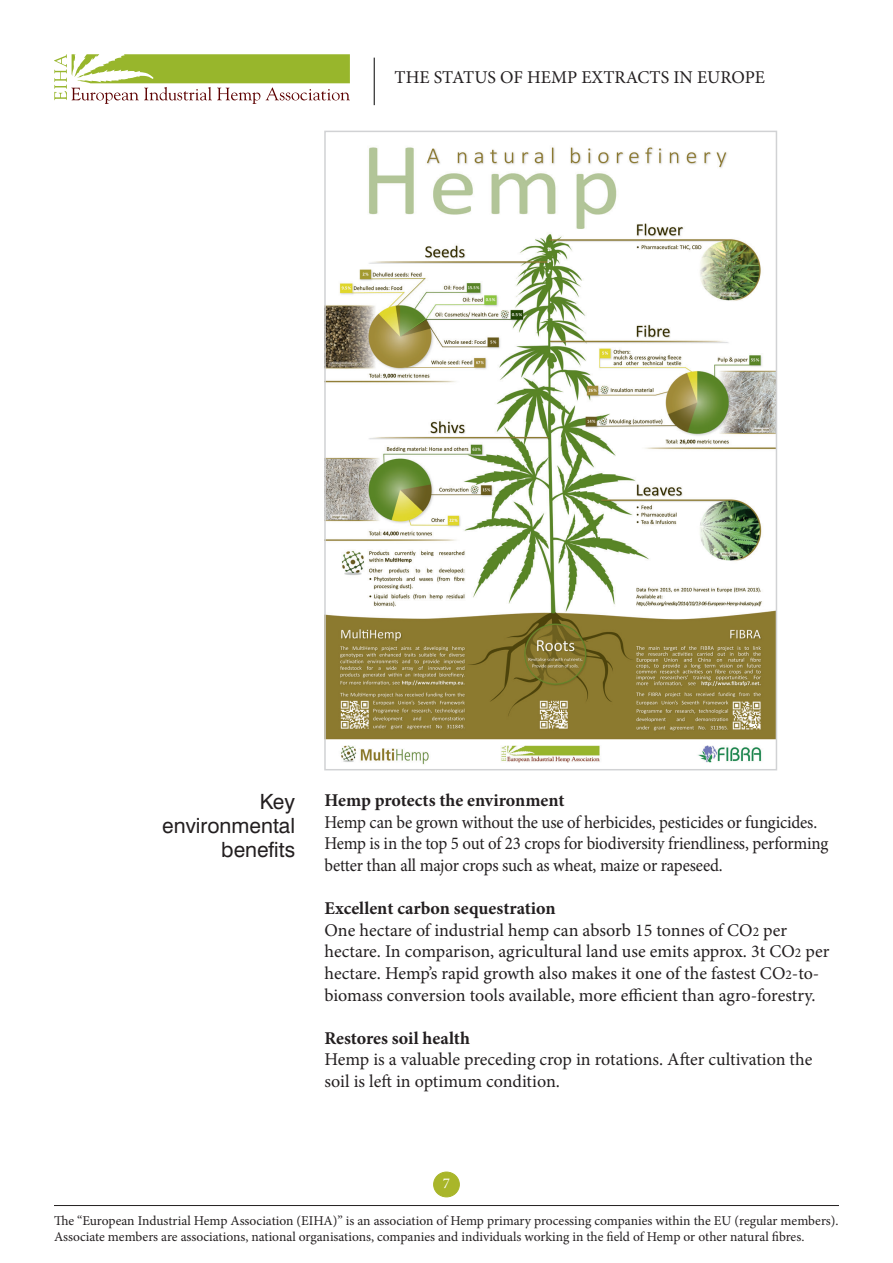
<style>
.page{position:relative;width:893px;height:1263px;background:#fff}
.page>*{position:absolute;margin:0;border:0;box-sizing:border-box;transform-origin:0 0}
.t1{font:21px "Swiss 721 PL";color:#231f20}
.t2{font:18px/21.6px "Minion Pro";letter-spacing:-.005em;color:#231f20}
.t3{font:18px/21.6px "Minion Pro";letter-spacing:-.005em;color:#231f20;scale:.94 1}
.t4{font:700 18px "Minion Pro";letter-spacing:-.005em;color:#231f20}
.t5{font:15px "Minion Pro";color:#fff}
.t6{font:13.5px/16.2px "Minion Pro";color:#231f20}
.s1{font-size:13.5px}
</style>
<div class="page">
<hr style="left:54px;top:1205px;width:785px;height:1px;background:#231f20">
<div style="left:434px;top:1172px;width:25px;height:25px;background:#a9b62a;border-radius:50%"></div>
<div style="left:433px;top:1171px;width:27px;height:26px;border:1px solid #a8b529;border-radius:50%"></div>
<hr style="left:374px;top:58px;width:1px;height:47px;background:#000">
<svg style="left:54px;top:54px;width:296px;height:50px"></svg>
<img style="left:327px;top:147px;width:447px;height:618px">
<div style="left:324px;top:131px;width:453px;height:639px;border:2px solid #d1d2d4"></div>
<p class="t2" style="left:395px;top:67px;width:372px">THE STATUS OF HEMP EXTRACTS IN EUROPE</p>
<p class="t1" style="left:260px;top:789px;width:37px">Key</p>
<p class="t1" style="left:162px;top:813px;width:134px">environmental</p>
<p class="t1" style="left:221px;top:837px;width:75px">benefits</p>
<p class="t4" style="left:324px;top:788px;width:242px">Hemp protects the environment</p>
<p class="t3" style="left:324px;top:811px;width:538px">Hemp can be grown without the use of herbicides, pesticides or fungicides.<br>Hemp is in the top 5 out of 23 crops for biodiversity friendliness, performing better than all major crops such as wheat, maize or rapeseed.</p>
<p class="t4" style="left:324px;top:896px;width:233px">Excellent carbon sequestration</p>
<p class="t2" style="left:324px;top:919px;width:506px">One hectare of industrial hemp can absorb 15 tonnes of CO<span class="s1">2</span> per hectare. In comparison, agricultural land use emits approx. 3t CO<span class="s1">2</span> per hectare. Hemp’s rapid growth also makes it one of the fastest CO<span class="s1">2</span>-to&shy;biomass conversion tools available, more efficient than agro-forestry.</p>
<p class="t4" style="left:324px;top:1025px;width:147px">Restores soil health</p>
<p class="t2" style="left:324px;top:1049px;width:489px">Hemp is a valuable preceding crop in rotations. After cultivation the soil is left in optimum condition.</p>
<p class="t5" style="left:443px;top:1173px;width:9px">7</p>
<p class="t6" style="left:54px;top:1212px;width:786px">The “European Industrial Hemp Association (EIHA)” is an association of Hemp primary processing companies within the EU (regular members).<br>Associate members are associations, national organisations, companies and individuals working in the field of Hemp or other natural fibres.</p>
</div>
